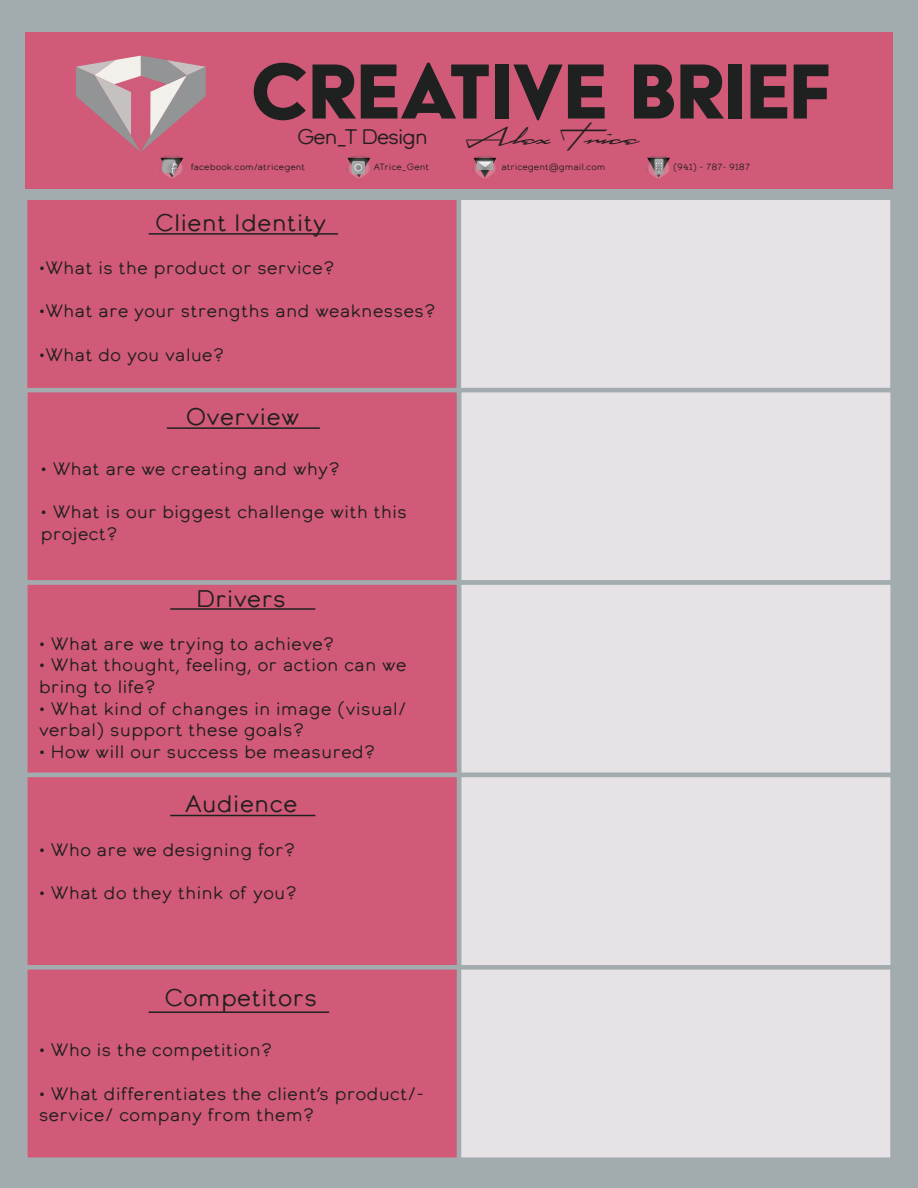
<style>
.page{position:relative;width:918px;height:1188px;background:#a2abad}
.page>*{position:absolute;margin:0;border:0;box-sizing:border-box;transform-origin:0 0}
.t1{font:90px "Acier BAT Text Solid";color:#1e2120}
.t2{font:24px "Calder LC";color:#231f20}
.t3{font:21px "Calder LC";letter-spacing:-.07em;color:#231f20}
.t4{font:21px "Cadogan";letter-spacing:-.07em;color:#231f20}
.t5{font:18px/21.6px "Calder LC";color:#231f20}
.t6{font:15.45px "CC Sign Language";color:#f4f5f6}
.t7{font:9px "Calder LC";color:#231f20}
</style>
<div class="page">
<div style="left:25px;top:33px;width:868px;height:156px;background:#d05a78"></div>
<div style="left:457px;top:196px;width:438px;height:196px;background:#e6e2e6;border:4px solid #a2abad"></div>
<div style="left:457px;top:388px;width:438px;height:197px;background:#e6e2e6;border:4px solid #a2abad"></div>
<div style="left:457px;top:580px;width:438px;height:197px;background:#e6e2e6;border:4px solid #a2abad"></div>
<div style="left:457px;top:773px;width:438px;height:197px;background:#e6e2e6;border:4px solid #a2abad"></div>
<div style="left:457px;top:965px;width:438px;height:197px;background:#e6e2e6;border:4px solid #a2abad"></div>
<div style="left:23px;top:196px;width:438px;height:196px;background:#d05a78;border:4px solid #a2abad"></div>
<div style="left:23px;top:388px;width:438px;height:197px;background:#d05a78;border:4px solid #a2abad"></div>
<div style="left:23px;top:580px;width:438px;height:197px;background:#d05a78;border:4px solid #a2abad"></div>
<div style="left:23px;top:773px;width:438px;height:197px;background:#d05a78;border:4px solid #a2abad"></div>
<div style="left:23px;top:965px;width:438px;height:197px;background:#d05a78;border:4px solid #a2abad"></div>
<hr style="left:149px;top:233px;width:189px;height:2px;background:#1e2120">
<hr style="left:167px;top:427px;width:153px;height:2px;background:#1e2120">
<hr style="left:170px;top:608px;width:145px;height:2px;background:#1e2120">
<hr style="left:170px;top:815px;width:145px;height:1px;background:#1e2120">
<hr style="left:149px;top:1011px;width:180px;height:2px;background:#1e2120">
<svg style="left:76px;top:56px;width:130px;height:123px"></svg>
<svg style="left:346px;top:156px;width:25px;height:23px"></svg>
<svg style="left:472px;top:156px;width:25px;height:23px"></svg>
<svg style="left:646px;top:156px;width:25px;height:23px"></svg>
<h1 class="t1" style="left:249px;top:44px;width:582px">CREATIVE BRIEF</h1>
<p class="t6" style="left:170px;top:160px;width:8px">f</p>
<p class="t3" style="left:297px;top:123px;width:133px">Gen_T Design</p>
<p class="t4" style="left:465px;top:125px;width:175px">Alex Trice</p>
<p class="t7" style="left:191px;top:161px;width:116px">facebook.com/atricegent</p>
<p class="t7" style="left:373px;top:161px;width:57px">ATrice_Gent</p>
<p class="t7" style="left:501px;top:161px;width:105px">atricegent@gmail.com</p>
<p class="t7" style="left:673px;top:161px;width:79px">(941) - 787- 9187</p>
<h2 class="t2" style="left:155px;top:207px;width:173px">Client Identity</h2>
<p class="t5" style="left:39px;top:257px;width:297px">•What is the product or service?</p>
<p class="t5" style="left:39px;top:300px;width:399px">•What are your strengths and weaknesses?</p>
<p class="t5" style="left:39px;top:343px;width:187px">•What do you value?</p>
<h2 class="t2" style="left:186px;top:401px;width:115px">Overview</h2>
<p class="t5" style="left:40px;top:458px;width:301px">• What are we creating and why?</p>
<p class="t5" style="left:40px;top:501px;width:368px">• What is our biggest challenge with this project?</p>
<h2 class="t2" style="left:196px;top:583px;width:92px">Drivers</h2>
<p class="t5" style="left:39px;top:633px;width:297px">• What are we trying to achieve?</p>
<p class="t5" style="left:39px;top:654px;width:369px">• What thought, feeling, or action can we bring to life?</p>
<p class="t5" style="left:39px;top:697px;width:370px">• What kind of changes in image (visual/ verbal) support these goals?</p>
<p class="t5" style="left:39px;top:741px;width:338px">• How will our success be measured?</p>
<h2 class="t2" style="left:184px;top:788px;width:115px">Audience</h2>
<p class="t5" style="left:39px;top:838px;width:258px">• Who are we designing for?</p>
<p class="t5" style="left:39px;top:882px;width:260px">• What do they think of you?</p>
<h2 class="t2" style="left:164px;top:982px;width:155px">Competitors</h2>
<p class="t5" style="left:39px;top:1039px;width:235px">• Who is the competition?</p>
<p class="t5" style="left:39px;top:1082px;width:387px">• What differentiates the client’s product/- service/ company from them?</p>
</div>
